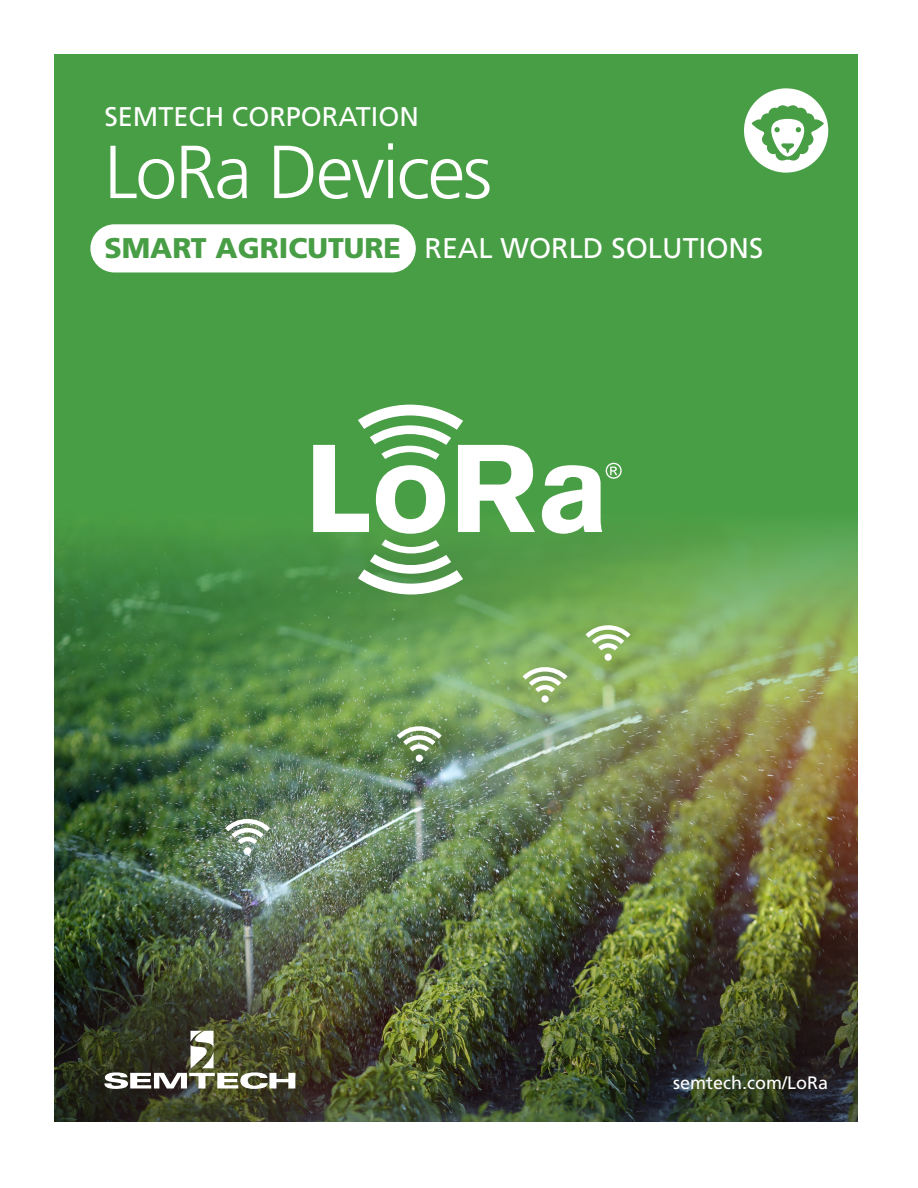
<style>
.page{position:relative;width:918px;height:1188px;background:#fff}
.page>*{position:absolute;margin:0;border:0;box-sizing:border-box;transform-origin:0 0}
.t1{font:300 75px "Frutiger LT";letter-spacing:-.03em;color:#fff}
.t2{font:28.5px "Frutiger LT";color:#fff}
.t3{font:27px "Frutiger LT";color:#fff}
.t4{font:18px "Frutiger LT";color:#fff}
.s1{font-weight:900;color:#489e45}
</style>
<div class="page">
<div style="left:54px;top:54px;width:803px;height:1067px;background:#489e45"></div>
<img style="left:54px;top:512px;width:803px;height:609px">
<svg style="left:104px;top:1031px;width:191px;height:58px;background:#636450"></svg>
<div style="left:90px;top:224px;width:326px;height:48px;background:#fff;border-radius:24px"></div>
<div style="left:744px;top:88px;width:84px;height:85px;background:#fff;border-radius:50%"></div>
<svg style="left:752px;top:105px;width:72px;height:56px"></svg>
<svg style="left:313px;top:405px;width:222px;height:189px"></svg>
<svg style="left:542px;top:463px;width:80px;height:71px"></svg>
<div style="left:244px;top:847px;width:7px;height:7px;background:#fff;border-radius:50%"></div>
<svg style="left:225px;top:815px;width:45px;height:29px"></svg>
<div style="left:416px;top:755px;width:7px;height:7px;background:#fff;border-radius:50%"></div>
<svg style="left:397px;top:723px;width:45px;height:28px"></svg>
<div style="left:541px;top:695px;width:8px;height:8px;background:#fff;border-radius:50%"></div>
<svg style="left:523px;top:663px;width:45px;height:29px"></svg>
<div style="left:605px;top:654px;width:7px;height:7px;background:#fff;border-radius:50%"></div>
<svg style="left:586px;top:622px;width:45px;height:28px"></svg>
<p class="t3" style="left:104px;top:101px;width:316px">SEMTECH CORPORATION</p>
<p class="t1" style="left:104px;top:130px;width:389px">LoRa Devices</p>
<p class="t2" style="left:104px;top:231px;width:661px"><span class="s1">SMART AGRICUTURE</span> REAL WORLD SOLUTIONS</p>
<p class="t4" style="left:673px;top:1072px;width:157px">semtech.com/LoRa</p>
</div>
